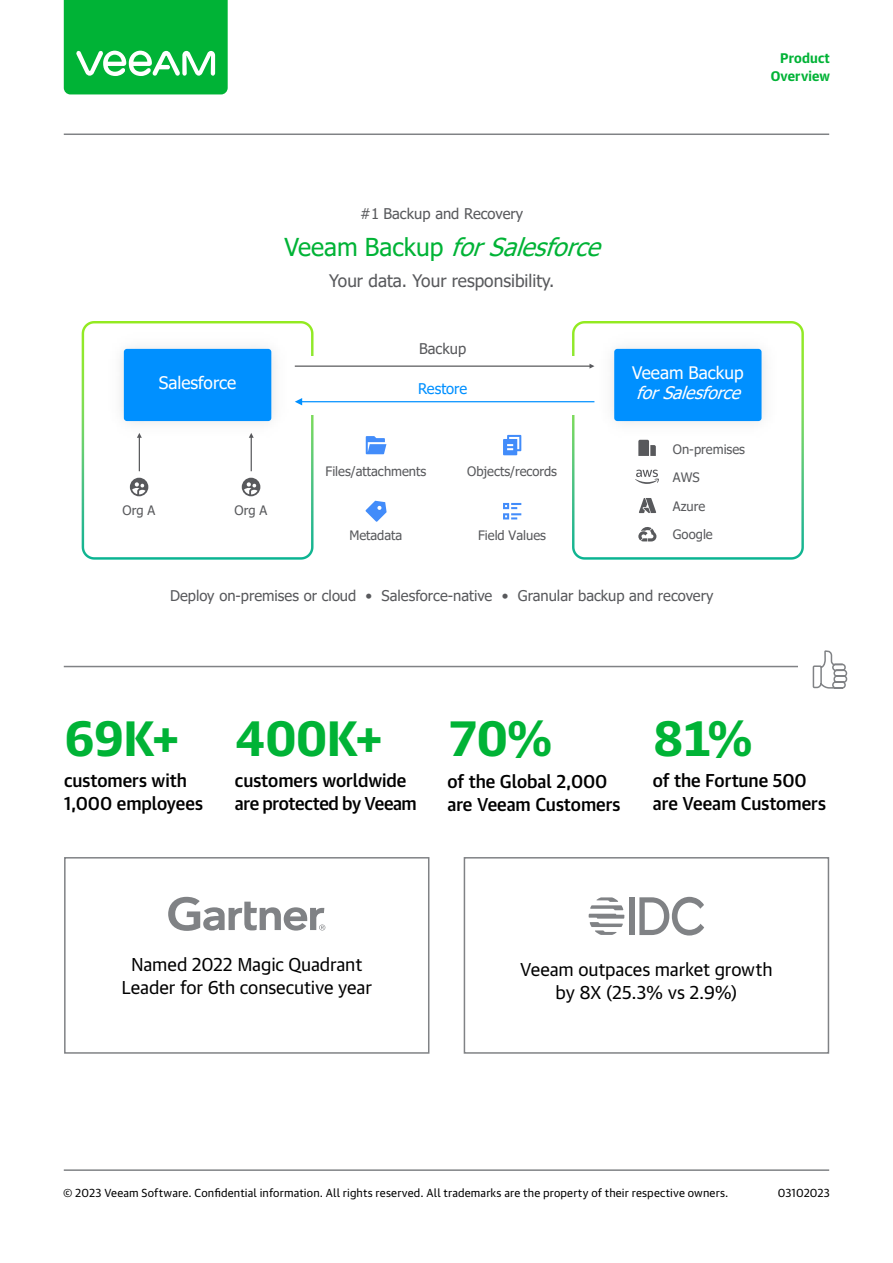
<style>
.page{position:relative;width:893px;height:1263px;background:#fff}
.page>*{position:absolute;margin:0;border:0;box-sizing:border-box;transform-origin:0 0}
.t1{font:700 48px "Guardian Text Sans Cy";letter-spacing:-.015em;color:#00b336}
.t2{font:italic 24.6px "Tahoma";color:#00b336}
.t3{font:500 18px/22.5px "Guardian Text Sans Cy";letter-spacing:-.005em;color:#000}
.t4{font:18px/22.5px "Guardian Text Sans Cy";letter-spacing:-.01em;color:#000;text-align:center}
.t5{font:17.25px "Tahoma";color:#58595c}
.t6{font:17.25px "Tahoma";color:#fff}
.t7{font:italic 17.25px "Tahoma";color:#fff}
.t8{font:14.7px "Tahoma";color:#58595c}
.t9{font:14.7px "Tahoma";color:#0090ff}
.t10{font:700 13.5px/18px "Guardian Text Sans Cy";letter-spacing:.01em;color:#00b336;text-align:right}
.t11{font:13.05px/28.7px "Tahoma";color:#58595c}
.t12{font:11.25px "Guardian Text Sans Cy";letter-spacing:.015em;color:#000}
.s1{font-style:normal}
</style>
<div class="page">
<hr style="left:64px;top:1169px;width:765px;height:2px;background:#808285">
<svg style="left:64px;top:0;width:164px;height:94px;background:#19ba4a"></svg>
<hr style="left:64px;top:134px;width:765px;height:1px;background:#808285">
<div style="left:630px;top:897px;width:5px;height:38px;background:#808285"></div>
<svg style="left:639px;top:897px;width:65px;height:38px"></svg>
<svg style="left:589px;top:897px;width:35px;height:38px"></svg>
<div style="left:464px;top:857px;width:365px;height:197px;border:2px solid #808285"></div>
<hr style="left:64px;top:666px;width:767px;height:1px;background:#808285">
<div style="left:798px;top:639px;width:63px;height:63px;background:#fff"></div>
<svg style="left:812px;top:650px;width:36px;height:39px"></svg>
<svg style="left:572px;top:321px;width:232px;height:239px"></svg>
<div style="left:568px;top:356px;width:15px;height:58px;background:#fff"></div>
<svg style="left:82px;top:321px;width:231px;height:239px"></svg>
<div style="left:306px;top:356px;width:14px;height:58px;background:#fff"></div>
<img style="left:100px;top:326px;width:195px;height:118px">
<div style="left:124px;top:349px;width:147px;height:72px;background:#0090ff;border-radius:3px"></div>
<svg style="left:639px;top:498px;width:17px;height:15px"></svg>
<svg style="left:638px;top:526px;width:18px;height:15px"></svg>
<svg style="left:635px;top:470px;width:24px;height:14px"></svg>
<hr style="left:139px;top:437px;width:1px;height:34px;background:#58595c">
<svg style="left:137px;top:433px;width:5px;height:5px"></svg>
<svg style="left:638px;top:444px;width:18px;height:12px"></svg>
<svg style="left:503px;top:435px;width:18px;height:20px"></svg>
<svg style="left:366px;top:501px;width:21px;height:21px"></svg>
<svg style="left:503px;top:503px;width:18px;height:16px"></svg>
<svg style="left:130px;top:478px;width:18px;height:18px"></svg>
<svg style="left:366px;top:436px;width:20px;height:18px"></svg>
<hr style="left:251px;top:437px;width:1px;height:34px;background:#58595c">
<svg style="left:249px;top:433px;width:5px;height:5px"></svg>
<svg style="left:242px;top:478px;width:18px;height:18px"></svg>
<img style="left:590px;top:326px;width:196px;height:118px">
<div style="left:614px;top:349px;width:147px;height:72px;background:#0090ff;border-radius:3px"></div>
<hr style="left:295px;top:365px;width:296px;height:2px;background:#58595c">
<svg style="left:589px;top:364px;width:5px;height:5px"></svg>
<hr style="left:301px;top:401px;width:293px;height:1px;background:#0090ff">
<svg style="left:295px;top:398px;width:7px;height:7px"></svg>
<svg style="left:168px;top:897px;width:157px;height:34px"></svg>
<div style="left:64px;top:857px;width:365px;height:197px;border:2px solid #808285"></div>
<p class="t10" style="left:771px;top:48px;width:61px">Product<br>Overview</p>
<p class="t8" style="left:360px;top:204px;width:164px">#1 Backup and Recovery</p>
<p class="t6" style="left:159px;top:371px;width:79px">Salesforce</p>
<h2 class="t2" style="left:284px;top:231px;width:328px"><span class="s1">V e e a m B a c k u p</span> forSalesforce</h2>
<p class="t5" style="left:329px;top:269px;width:227px">Your data. Your responsibility.</p>
<p class="t8" style="left:419px;top:339px;width:48px">Backup</p>
<p class="t9" style="left:418px;top:378px;width:51px">Restore</p>
<p class="t11" style="left:123px;top:497px;width:34px">Org A</p>
<p class="t11" style="left:235px;top:497px;width:34px">Org A</p>
<p class="t11" style="left:326px;top:457px;width:102px">Files/attachments</p>
<p class="t11" style="left:349px;top:522px;width:55px">Metadata</p>
<p class="t11" style="left:467px;top:457px;width:91px">Objects/records</p>
<p class="t11" style="left:478px;top:522px;width:69px">Field Values</p>
<p class="t6" style="left:632px;top:361px;width:113px">Veeam Backup</p>
<p class="t7" style="left:636px;top:382px;width:113px">forSalesforce</p>
<p class="t11" style="left:673px;top:435px;width:74px">On-premises<br>AWS<br>Azure<br>Google</p>
<p class="t8" style="left:170px;top:586px;width:545px">Deploy on-premises or cloud • Salesforce-native • Granular backup and recovery</p>
<h1 class="t1" style="left:64px;top:698px;width:119px">69K+</h1>
<p class="t3" style="left:64px;top:768px;width:140px">customers with<br>1,000 employees</p>
<h1 class="t1" style="left:235px;top:698px;width:151px">400K+</h1>
<p class="t3" style="left:235px;top:768px;width:183px">customers worldwide are protected by Veeam</p>
<h1 class="t1" style="left:447px;top:699px;width:105px">70%</h1>
<p class="t3" style="left:447px;top:768px;width:175px">of the Global 2,000 are Veeam Customers</p>
<h1 class="t1" style="left:653px;top:698px;width:100px">81%</h1>
<p class="t3" style="left:653px;top:768px;width:175px">of the Fortune 500 are Veeam Customers</p>
<p class="t4" style="left:122px;top:952px;width:252px">Named 2022 Magic Quadrant<br>Leader for 6th consecutive year</p>
<p class="t4" style="left:520px;top:956px;width:254px">Veeam outpaces market growth by 8X (25.3% vs 2.9%)</p>
<p class="t12" style="left:63px;top:1184px;width:667px">© 2023 Veeam Software. Confidential information. All rights reserved. All trademarks are the property of their respective owners.</p>
<p class="t12" style="left:778px;top:1184px;width:54px">03102023</p>
</div>
